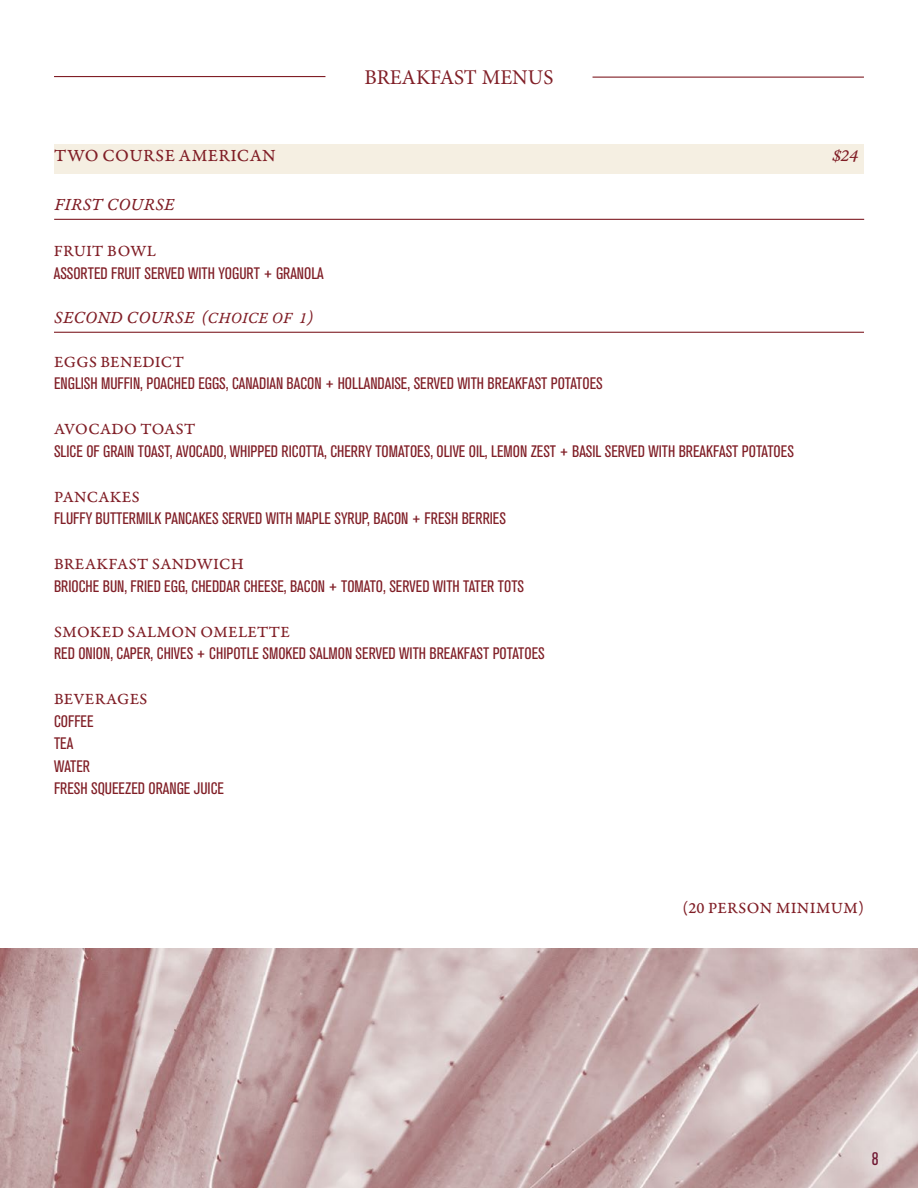
<style>
.page{position:relative;width:918px;height:1188px;background:#fff}
.page>*{position:absolute;margin:0;border:0;box-sizing:border-box;transform-origin:0 0}
.t1{font:21px "Minion Pro";color:#801e26}
.t2{font:18px "Garamond Premr Pro It Capt";letter-spacing:.01em;color:#801e26}
.t3{font:18px "Garamond Premr Pro Capt";letter-spacing:.025em;color:#801e26}
.t4{font:condensed 18px "Akzidenz Grotesk BQ";color:#701833}
.t5{font:condensed 16.5px/22.5px "Akzidenz Grotesk BQ";color:#801e26}
.t6{font:16.5px "Garamond Premr Pro Capt";letter-spacing:.015em;color:#801e26}
.s1{font-size:16.5px}
</style>
<div class="page">
<div style="left:54px;top:144px;width:810px;height:29px;background:#f5efe2"></div>
<img style="left:0;top:948px;width:918px;height:240px">
<hr style="left:54px;top:76px;width:271px;height:1px;background:#801e26">
<hr style="left:593px;top:77px;width:271px;height:1px;background:#801e26">
<hr style="left:54px;top:219px;width:810px;height:1px;background:#801f26">
<hr style="left:54px;top:332px;width:810px;height:1px;background:#801f26">
<p class="t1" style="left:364px;top:63px;width:190px">BREAKFAST MENUS</p>
<p class="t3" style="left:54px;top:145px;width:223px">TWO COURSE AMERICAN</p>
<p class="t2" style="left:832px;top:145px;width:27px">$24</p>
<p class="t2" style="left:54px;top:194px;width:122px">FIRST COURSE</p>
<p class="t6" style="left:54px;top:241px;width:104px">FRUIT BOWL</p>
<p class="t5" style="left:54px;top:262px;width:271px">ASSORTED FRUIT SERVED WITH YOGURT + GRANOLA</p>
<p class="t2" style="left:54px;top:307px;width:260px">SECOND COURSE <span class="s1">(CHOICE OF 1)</span></p>
<p class="t6" style="left:54px;top:352px;width:131px">EGGS BENEDICT</p>
<p class="t5" style="left:54px;top:373px;width:550px">ENGLISH MUFFIN, POACHED EGGS, CANADIAN BACON + HOLLANDAISE, SERVED WITH BREAKFAST POTATOES</p>
<p class="t6" style="left:54px;top:419px;width:143px">AVOCADO TOAST</p>
<p class="t5" style="left:54px;top:440px;width:741px">SLICE OF GRAIN TOAST, AVOCADO, WHIPPED RICOTTA, CHERRY TOMATOES, OLIVE OIL, LEMON ZEST + BASIL SERVED WITH BREAKFAST POTATOES</p>
<p class="t6" style="left:54px;top:487px;width:87px">PANCAKES</p>
<p class="t5" style="left:54px;top:508px;width:453px">FLUFFY BUTTERMILK PANCAKES SERVED WITH MAPLE SYRUP, BACON + FRESH BERRIES</p>
<p class="t6" style="left:54px;top:554px;width:191px">BREAKFAST SANDWICH</p>
<p class="t5" style="left:54px;top:575px;width:472px">BRIOCHE BUN, FRIED EGG, CHEDDAR CHEESE, BACON + TOMATO, SERVED WITH TATER TOTS</p>
<p class="t6" style="left:54px;top:622px;width:237px">SMOKED SALMON OMELETTE</p>
<p class="t5" style="left:54px;top:643px;width:492px">RED ONION, CAPER, CHIVES + CHIPOTLE SMOKED SALMON SERVED WITH BREAKFAST POTATOES</p>
<p class="t6" style="left:54px;top:689px;width:95px">BEVERAGES</p>
<p class="t5" style="left:54px;top:710px;width:172px">COFFEE<br>TEA<br>WATER<br>FRESH SQUEEZED ORANGE JUICE</p>
<p class="t6" style="left:683px;top:898px;width:183px">(20 PERSON MINIMUM)</p>
<p class="t4" style="left:872px;top:1149px;width:8px">8</p>
</div>
